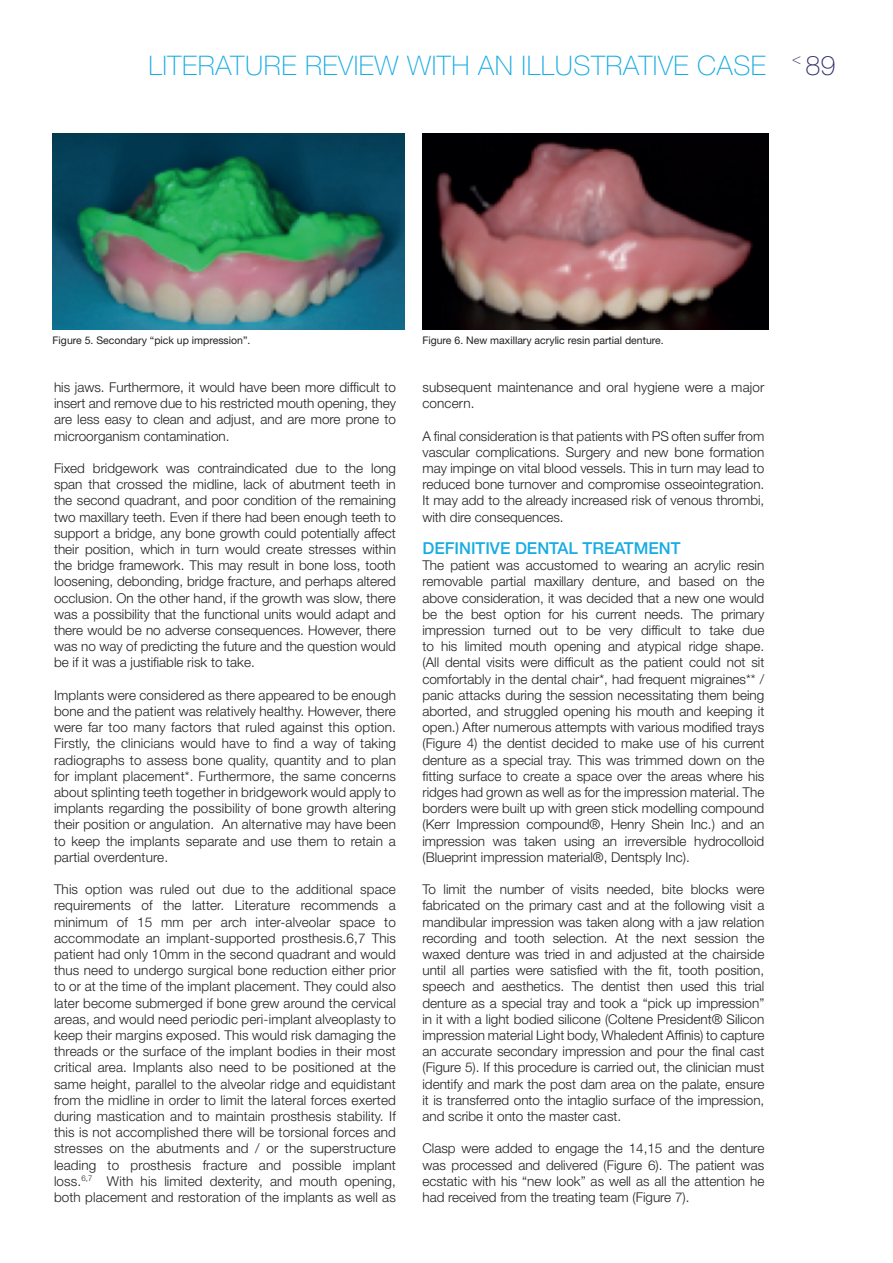
<style>
.page{position:relative;width:893px;height:1263px;background:#fff}
.page>*{position:absolute;margin:0;border:0;box-sizing:border-box;transform-origin:0 0}
.t1{font:100 27px "Helvetica Neue LT Std";letter-spacing:.02em;color:#18ace3}
.t2{font:500 16.5px "Helvetica Neue LT Std";color:#18ace3}
.t3{font:300 13.5px/16.2px "Helvetica Neue LT Std";color:#231f20;text-align:justify}
.t4{font:10.5px "Helvetica Neue LT Std";color:#231f20}
.s1{color:#292a66}
</style>
<div class="page">
<img style="left:53px;top:134px;width:352px;height:196px">
<img style="left:422px;top:134px;width:346px;height:196px">
<h1 class="t1" style="left:148px;top:50px;width:688px">LITERATURE REVIEW WITH AN ILLUSTRATIVE CASE <sup>&lt;</sup> <span class="s1">89</span></h1>
<p class="t4" style="left:53px;top:334px;width:199px">Figure 5. Secondary “pick up impression”.</p>
<p class="t4" style="left:422px;top:334px;width:243px">Figure 6. New maxillary acrylic resin partial denture.</p>
<p class="t3" style="left:54px;top:379px;width:343px">his jaws. Furthermore, it would have been more difficult to insert and remove due to his restricted mouth opening, they are less easy to clean and adjust, and are more prone to microorganism contamination.</p>
<p class="t3" style="left:54px;top:460px;width:343px">Fixed bridgework was contraindicated due to the long span that crossed the midline, lack of abutment teeth in the second quadrant, and poor condition of the remaining two maxillary teeth. Even if there had been enough teeth to support a bridge, any bone growth could potentially affect their position, which in turn would create stresses within the bridge framework. This may result in bone loss, tooth loosening, debonding, bridge fracture, and perhaps altered occlusion. On the other hand, if the growth was slow, there was a possibility that the functional units would adapt and there would be no adverse consequences. However, there was no way of predicting the future and the question would be if it was a justifiable risk to take.</p>
<p class="t3" style="left:54px;top:687px;width:343px">Implants were considered as there appeared to be enough bone and the patient was relatively healthy. However, there were far too many factors that ruled against this option.<br>Firstly, the clinicians would have to find a way of taking radiographs to assess bone quality, quantity and to plan for implant placement*. Furthermore, the same concerns about splinting teeth together in bridgework would apply to implants regarding the possibility of bone growth altering their position or angulation. An alternative may have been to keep the implants separate and use them to retain a partial overdenture.</p>
<p class="t3" style="left:54px;top:881px;width:343px">This option was ruled out due to the additional space requirements of the latter. Literature recommends a minimum of 15 mm per arch inter-alveolar space to accommodate an implant-supported prosthesis.6,7 This patient had only 10mm in the second quadrant and would thus need to undergo surgical bone reduction either prior to or at the time of the implant placement. They could also later become submerged if bone grew around the cervical areas, and would need periodic peri-implant alveoplasty to keep their margins exposed. This would risk damaging the threads or the surface of the implant bodies in their most critical area. Implants also need to be positioned at the same height, parallel to the alveolar ridge and equidistant from the midline in order to limit the lateral forces exerted during mastication and to maintain prosthesis stability. If this is not accomplished there will be torsional forces and stresses on the abutments and / or the superstructure leading to prosthesis fracture and possible implant loss.<sup>6,7</sup> With his limited dexterity, and mouth opening, both placement and restoration of the implants as well as</p>
<p class="t3" style="left:422px;top:379px;width:343px">subsequent maintenance and oral hygiene were a major concern.</p>
<p class="t3" style="left:422px;top:427px;width:343px">A final consideration is that patients with PS often suffer from vascular complications. Surgery and new bone formation may impinge on vital blood vessels. This in turn may lead to reduced bone turnover and compromise osseointegration.<br>It may add to the already increased risk of venous thrombi, with dire consequences.</p>
<p class="t2" style="left:422px;top:538px;width:259px">DEFINITIVE DENTAL TREATMENT</p>
<p class="t3" style="left:422px;top:557px;width:343px">The patient was accustomed to wearing an acrylic resin removable partial maxillary denture, and based on the above consideration, it was decided that a new one would be the best option for his current needs. The primary impression turned out to be very difficult to take due to his limited mouth opening and atypical ridge shape. (All dental visits were difficult as the patient could not sit comfortably in the dental chair*, had frequent migraines** / panic attacks during the session necessitating them being aborted, and struggled opening his mouth and keeping it open.) After numerous attempts with various modified trays (Figure 4) the dentist decided to make use of his current denture as a special tray. This was trimmed down on the fitting surface to create a space over the areas where his ridges had grown as well as for the impression material. The borders were built up with green stick modelling compound (Kerr Impression compound®, Henry Shein Inc.) and an impression was taken using an irreversible hydrocolloid (Blueprint impression material®, Dentsply Inc).</p>
<p class="t3" style="left:422px;top:881px;width:343px">To limit the number of visits needed, bite blocks were fabricated on the primary cast and at the following visit a mandibular impression was taken along with a jaw relation recording and tooth selection. At the next session the waxed denture was tried in and adjusted at the chairside until all parties were satisfied with the fit, tooth position, speech and aesthetics. The dentist then used this trial denture as a special tray and took a “pick up impression” in it with a light bodied silicone (Coltene President® Silicon impression material Light body, Whaledent Affinis) to capture an accurate secondary impression and pour the final cast (Figure 5). If this procedure is carried out, the clinician must identify and mark the post dam area on the palate, ensure it is transferred onto the intaglio surface of the impression, and scribe it onto the master cast.</p>
<p class="t3" style="left:422px;top:1140px;width:343px">Clasp were added to engage the 14,15 and the denture was processed and delivered (Figure 6). The patient was ecstatic with his “new look” as well as all the attention he had received from the treating team (Figure 7).</p>
</div>
